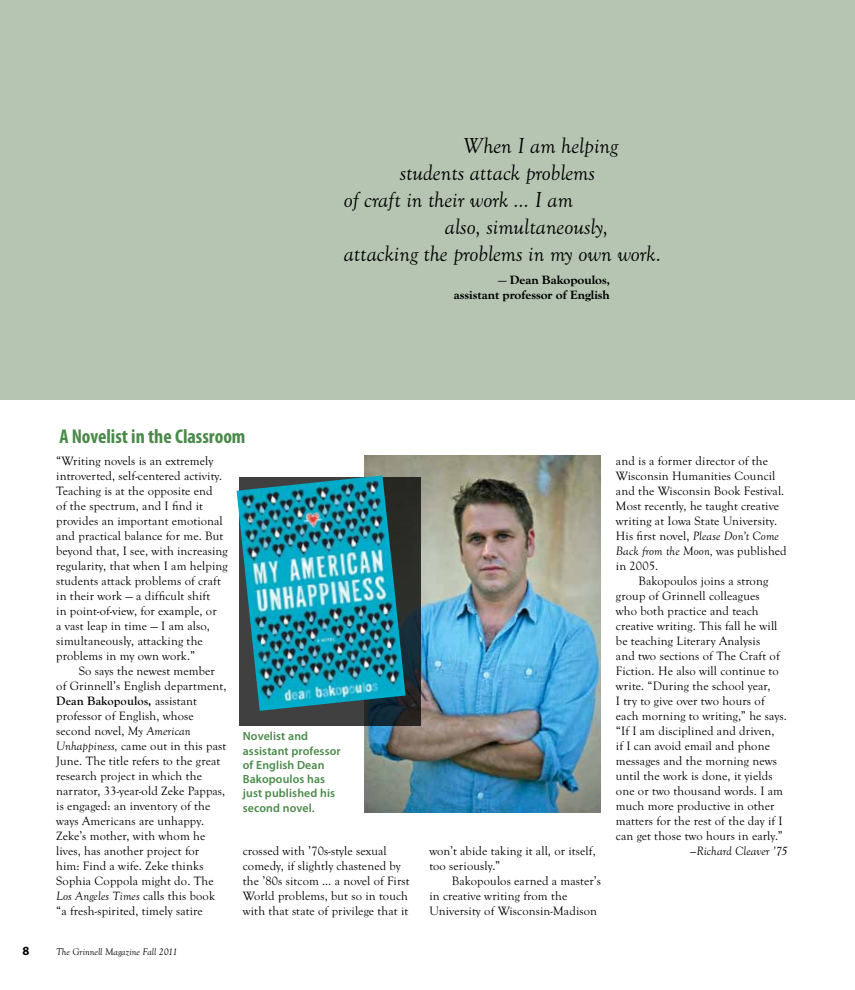
<style>
.page{position:relative;width:855px;height:990px;background:#fff}
.page>*{position:absolute;margin:0;border:0;box-sizing:border-box;transform-origin:0 0}
.t1{font:italic 22.5px "Goudy Old Sty T";color:#000}
.t2{font:700 condensed 20px "Myriad Pro";color:#498949}
.t3{font:12.5px/15px "Goudy Old Sty T";letter-spacing:.01em;color:#000}
.t4{font:700 12.5px/15px "Goudy Old Sty T Extr";color:#000;text-align:right}
.t5{font:italic 12.5px "Goudy Old Sty T";letter-spacing:.01em;color:#000}
.t6{font:700 12.5px "Myriad Pro";color:#000}
.t7{font:600 11.88px/14.2px "Myriad Pro";letter-spacing:.01em;color:#498949}
.t8{font:italic 10px "Goudy Old Sty T";color:#000}
.s1{font-weight:700}
.s2{font-style:italic}
</style>
<div class="page">
<div style="left:0;top:0;width:855px;height:399px;background:#b5c5b2"></div>
<img style="left:365px;top:455px;width:236px;height:358px">
<div style="left:239px;top:478px;width:182px;height:248px;background:#000;opacity:.75"></div>
<img style="left:237px;top:475px;width:169px;height:236px">
<h2 class="t1" style="left:463px;top:134px;width:156px">When I am helping</h2>
<h2 class="t1" style="left:400px;top:161px;width:197px">students attack problems</h2>
<h2 class="t1" style="left:344px;top:188px;width:231px">of craft in their work … I am</h2>
<h2 class="t1" style="left:445px;top:215px;width:165px">also, simultaneously,</h2>
<h2 class="t1" style="left:344px;top:242px;width:319px">attacking the problems in my own work.</h2>
<p class="t4" style="left:454px;top:272px;width:158px">— Dean Bakopoulos, assistant professor of English</p>
<h2 class="t2" style="left:59px;top:423px;width:188px">A Novelist in the Classroom</h2>
<p class="t3" style="left:56px;top:453px;width:173px">“Writing novels is an extremely introverted, self-centered activity.<br>Teaching is at the opposite end<br>of the spectrum, and I fnd it provides an important emotional and practical balance for me. But beyond that, I see, with increasing regularity, that when I am helping students attack problems of craft in their work — a diffcult shift<br>in point-of-view, for example, or<br>a vast leap in time — I am also, simultaneously, attacking the problems in my own work.”</p>
<p class="t3" style="left:56px;top:663px;width:172px;text-indent:22px">So says the newest member of Grinnell’s English department,<br><span class="s1">Dean Bakopoulos,</span> assistant professor of English, whose second novel, <span class="s2">My American<br>Unhappiness,</span> came out in this past<br>June. The title refers to the great research project in which the narrator, 33-year-old Zeke Pappas, is engaged: an inventory of the ways Americans are unhappy.<br>Zeke’s mother, with whom he lives, has another project for<br>him: Find a wife. Zeke thinks<br>Sophia Coppola might do. The<br><span class="s2">Los Angeles Times</span> calls this book “a fresh-spirited, timely satire</p>
<p class="t3" style="left:616px;top:453px;width:172px">and is a former director of the<br>Wisconsin Humanities Council and the Wisconsin Book Festival.<br>Most recently, he taught creative writing at Iowa State University.<br>His frst novel, <span class="s2">Please Don’t Come<br>Back from the Moon,</span> was published in 2005.</p>
<p class="t3" style="left:616px;top:573px;width:172px;text-indent:22px">Bakopoulos joins a strong group of Grinnell colleagues<br>who both practice and teach creative writing. This fall he will be teaching Literary Analysis<br>and two sections of The Craft of<br>Fiction. He also will continue to write. “During the school year,<br>I try to give over two hours of each morning to writing,” he says. “If I am disciplined and driven,<br>if I can avoid email and phone messages and the morning news until the work is done, it yields one or two thousand words. I am much more productive in other matters for the rest of the day if I can get those two hours in early.”</p>
<p class="t7" style="left:243px;top:729px;width:100px">Novelist and assistant professor of English Dean<br>Bakopoulos has just published his second novel.</p>
<p class="t3" style="left:243px;top:844px;width:145px">crossed with ’70s-style sexual</p>
<p class="t5" style="left:690px;top:844px;width:99px">—Richard Cleaver ’75</p>
<p class="t3" style="left:243px;top:859px;width:168px">comedy, if slightly chastened by the ’80s sitcom … a novel of First<br>World problems, but so in touch with that state of privilege that it</p>
<p class="t3" style="left:429px;top:844px;width:168px">won’t abide taking it all, or itself, too seriously.”</p>
<p class="t3" style="left:429px;top:874px;width:173px;text-indent:22px">Bakopoulos earned a master’s in creative writing from the<br>University of Wisconsin-Madison</p>
<p class="t6" style="left:22px;top:943px;width:8px">8</p>
<p class="t8" style="left:56px;top:947px;width:123px">The Grinnell Magazine Fall 2011</p>
</div>
